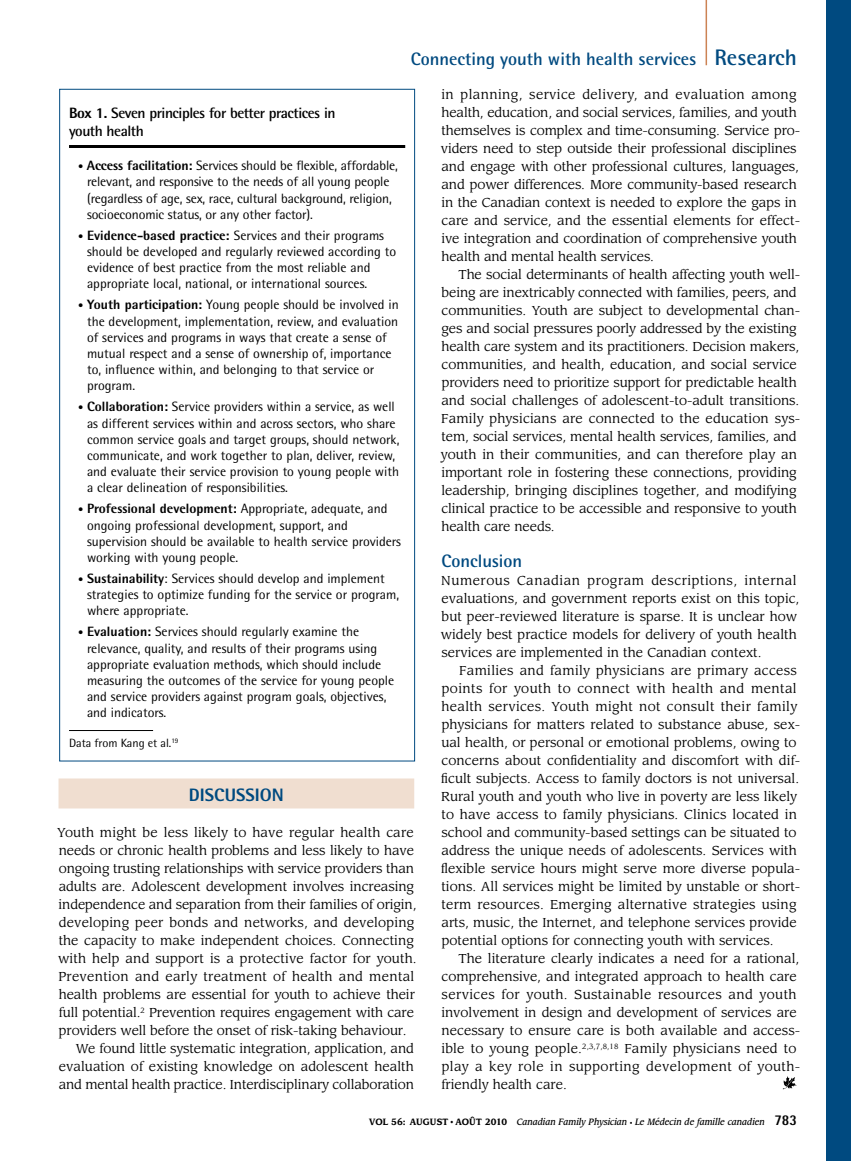
<style>
.page{position:relative;width:851px;height:1161px;background:#fff}
.page>*{position:absolute;margin:0;border:0;box-sizing:border-box;transform-origin:0 0}
.t1{font:700 18px "Rotis Semi Sans Std";color:#004a80}
.t2{font:800 18px "Rotis Semi Sans Std";color:#004a80}
.t3{font:700 15px/18px "Rotis Semi Sans Std";letter-spacing:-.03em;color:#000}
.t4{font:13.5px/16.2px "Rotis Semi Sans Std";color:#000}
.t5{font:12.75px/18px "Leawood Std";color:#000}
.t6{font:12.75px "Leawood Std";letter-spacing:.02em;color:#000}
.t7{font:12px "Rotis Semi Sans Std";color:#000}
.t8{font:italic 500 9px "Leawood Std";color:#000;scale:.9 1}
.s1{font-size:22.5px}
.s2{font-weight:800}
.s3{font-size:10.5px}
.s4{font-weight:700;font-style:normal}
.s5{font-family:"Times";font-weight:400;font-style:normal}
.s6{font-style:normal;font-size:6px}
.s7{font-family:"Rotis Semi Sans Std";font-weight:800;font-style:normal;font-size:15px}
</style>
<div class="page">
<div style="left:826px;top:0;width:24px;height:1161px;background:#004a80"></div>
<hr style="left:705px;top:0;width:2px;height:65px;background:#cc8354">
<div style="left:58px;top:778px;width:356px;height:30px;background:#f0ded0"></div>
<svg style="left:782px;top:1076px;width:15px;height:13px"></svg>
<hr style="left:69px;top:145px;width:336px;height:3px;background:#000">
<hr style="left:69px;top:730px;width:84px;height:1px;background:#000">
<h1 class="t1" style="left:411px;top:48px;width:387px">Connecting youth with health services <span class="s1">Research</span></h1>
<p class="t3" style="left:69px;top:104px;width:268px"><span class="s2">Box 1.</span> Seven principles for better practices in youth health</p>
<p class="t4" style="left:87px;top:157px;width:312px;text-indent:-9px"><span class="s3">•</span> <span class="s2">Access facilitation:</span> Services should be flexible, affordable, relevant, and responsive to the needs of all young people (regardless of age, sex, race, cultural background, religion, socioeconomic status, or any other factor).</p>
<p class="t4" style="left:87px;top:227px;width:310px;text-indent:-9px"><span class="s3">•</span> <span class="s2">Evidence-based practice:</span> Services and their programs should be developed and regularly reviewed according to evidence of best practice from the most reliable and appropriate local, national, or international sources.</p>
<p class="t4" style="left:87px;top:297px;width:313px;text-indent:-9px"><span class="s3">•</span> <span class="s2">Youth participation:</span> Young people should be involved in the development, implementation, review, and evaluation of services and programs in ways that create a sense of mutual respect and a sense of ownership of, importance to, influence within, and belonging to that service or program.</p>
<p class="t4" style="left:87px;top:399px;width:314px;text-indent:-9px"><span class="s3">•</span> <span class="s2">Collaboration:</span> Service providers within a service, as well as different services within and across sectors, who share common service goals and target groups, should network, communicate, and work together to plan, deliver, review, and evaluate their service provision to young people with a clear delineation of responsibilities.</p>
<p class="t4" style="left:87px;top:501px;width:315px;text-indent:-9px"><span class="s3">•</span> <span class="s2">Professional development:</span> Appropriate, adequate, and ongoing professional development, support, and supervision should be available to health service providers working with young people.</p>
<p class="t4" style="left:87px;top:570px;width:313px;text-indent:-9px"><span class="s3">•</span> <span class="s2">Sustainability</span>: Services should develop and implement strategies to optimize funding for the service or program, where appropriate.</p>
<p class="t4" style="left:87px;top:624px;width:309px;text-indent:-9px"><span class="s3">•</span> <span class="s2">Evaluation:</span> Services should regularly examine the relevance, quality, and results of their programs using appropriate evaluation methods, which should include measuring the outcomes of the service for young people and service providers against program goals, objectives, and indicators.</p>
<p class="t7" style="left:69px;top:736px;width:111px">Data from Kang et al.<sup>19</sup></p>
<h1 class="t2" style="left:189px;top:783px;width:97px">DISC USS ION</h1>
<p class="t5" style="left:57px;top:824px;width:358px">Youth might be less likely to have regular health care</p>
<p class="t5" style="left:59px;top:842px;width:357px">needs or chronic health problems and less likely to have</p>
<p class="t5" style="left:59px;top:860px;width:357px">ongoing trusting relationships with service providers than</p>
<p class="t5" style="left:59px;top:878px;width:357px">adults are. Adolescent development involves increasing</p>
<p class="t5" style="left:59px;top:896px;width:359px">independence and separation from their families of origin,</p>
<p class="t5" style="left:59px;top:914px;width:357px">developing peer bonds and networks, and developing</p>
<p class="t5" style="left:59px;top:932px;width:356px">the capacity to make independent choices. Connecting</p>
<p class="t5" style="left:58px;top:950px;width:360px">with help and support is a protective factor for youth.</p>
<p class="t6" style="left:59px;top:969px;width:357px">Prevention and early treatment of health and mental</p>
<p class="t5" style="left:59px;top:986px;width:357px">health problems are essential for youth to achieve their</p>
<p class="t5" style="left:59px;top:1004px;width:357px">full potential.<sup>2</sup> Prevention requires engagement with care</p>
<p class="t5" style="left:59px;top:1022px;width:349px">providers well before the onset of risk-taking behaviour.</p>
<p class="t5" style="left:76px;top:1040px;width:339px">We found little systematic integration, application, and</p>
<p class="t5" style="left:59px;top:1058px;width:356px">evaluation of existing knowledge on adolescent health</p>
<p class="t5" style="left:59px;top:1076px;width:357px">and mental health practice. Interdisciplinary collaboration</p>
<p class="t5" style="left:441px;top:86px;width:361px">in planning, service delivery, and evaluation among health, education, and social services, families, and youth themselves is complex and time-consuming. Service pro&shy;viders need to step outside their professional disciplines and engage with other professional cultures, languages, and power differences. More community-based research in the Canadian context is needed to explore the gaps in care and service, and the essential elements for effect&shy;ive integration and coordination of comprehensive youth health and mental health services.</p>
<p class="t5" style="left:441px;top:266px;width:361px;text-indent:18px">The social determinants of health affecting youth well&shy;being are inextricably connected with families, peers, and communities. Youth are subject to developmental chan&shy;ges and social pressures poorly addressed by the existing health care system and its practitioners. Decision makers, communities, and health, education, and social service providers need to prioritize support for predictable health and social challenges of adolescent-to-adult transitions.<br>Family physicians are connected to the education sys&shy;tem, social services, mental health services, families, and youth in their communities, and can therefore play an important role in fostering these connections, providing leadership, bringing disciplines together, and modifying clinical practice to be accessible and responsive to youth health care needs.</p>
<h1 class="t1" style="left:441px;top:550px;width:82px">Conclusion</h1>
<p class="t5" style="left:441px;top:572px;width:360px">Numerous Canadian program descriptions, internal evaluations, and government reports exist on this topic, but peer-reviewed literature is sparse. It is unclear how widely best practice models for delivery of youth health services are implemented in the Canadian context.</p>
<p class="t5" style="left:441px;top:662px;width:360px;text-indent:18px">Families and family physicians are primary access points for youth to connect with health and mental health services. Youth might not consult their family physicians for matters related to substance abuse, sex&shy;ual health, or personal or emotional problems, owing to concerns about confidentiality and discomfort with dif&shy;ficult subjects. Access to family doctors is not universal.<br>Rural youth and youth who live in poverty are less likely to have access to family physicians. Clinics located in school and community-based settings can be situated to address the unique needs of adolescents. Services with flexible service hours might serve more diverse popula&shy;tions. All services might be limited by unstable or short&shy;term resources. Emerging alternative strategies using arts, music, the Internet, and telephone services provide potential options for connecting youth with services.</p>
<p class="t5" style="left:441px;top:950px;width:360px;text-indent:17px">The literature clearly indicates a need for a rational, comprehensive, and integrated approach to health care services for youth. Sustainable resources and youth involvement in design and development of services are necessary to ensure care is both available and access&shy;ible to young people.<sup>2,3,7,8,18</sup> Family physicians need to play a key role in supporting development of youth&shy;friendly health care.</p>
<p class="t8" style="left:369px;top:1116px;width:477px"><span class="s4">VOL 56: AUGUST</span> <span class="s5">•</span> <span class="s4">AOÛT 2010</span> Canadian Family Physician <span class="s6">•</span> Le Médecin de famille canadien <span class="s7">783</span></p>
</div>
